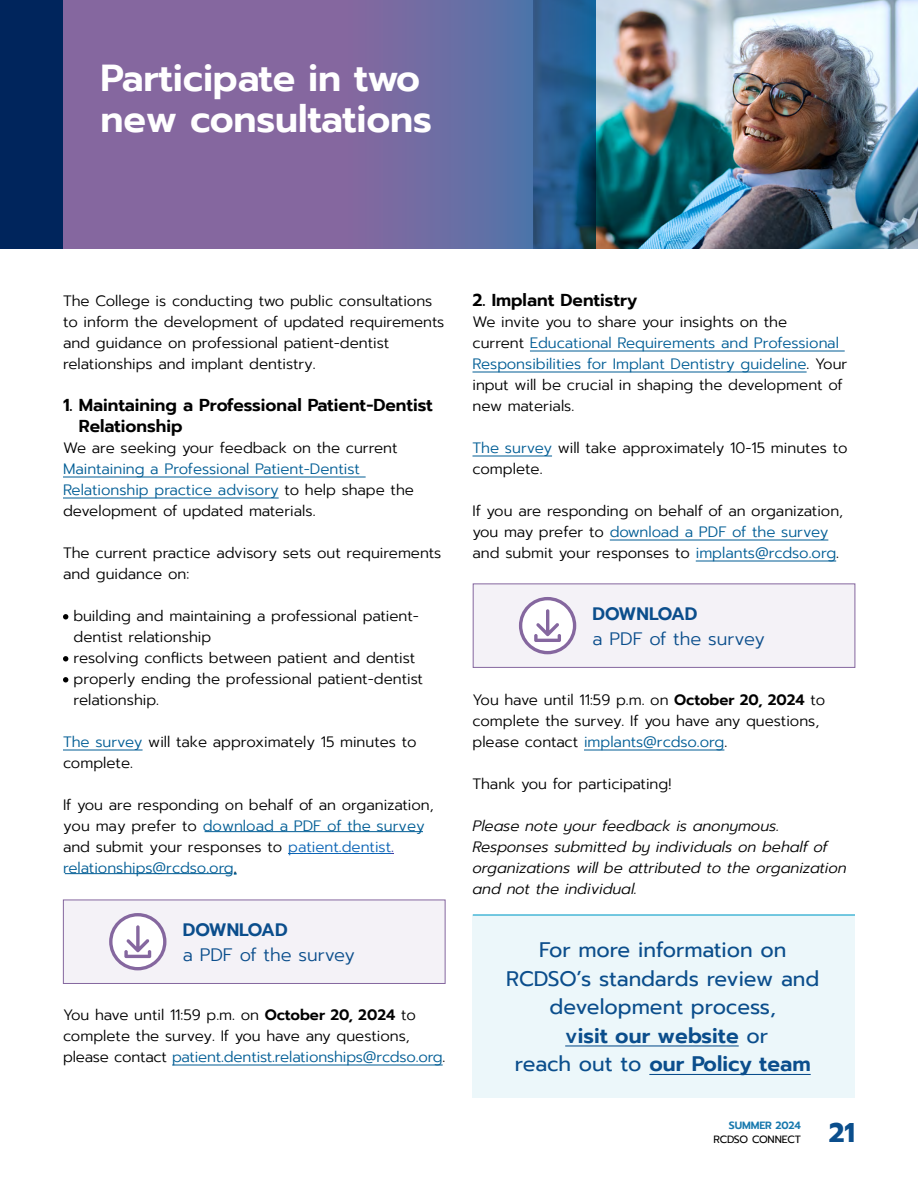
<style>
.page{position:relative;width:918px;height:1188px;background:#fff}
.page>*{position:absolute;margin:0;border:0;box-sizing:border-box;transform-origin:0 0}
.t1{font:600 37.5px/40.5px "Prompt";letter-spacing:-.005em;color:#fff}
.t2{font:700 27px "Prompt";color:#0b4e8c}
.t3{font:21px/28.5px "Prompt";color:#0b4e8c;text-align:center}
.t4{font:600 21px "Prompt";color:#0b4e8c}
.t5{font:300 18px/25.5px "Prompt";color:#0b4e8c}
.t6{font:600 17.25px/21px "Prompt";color:#000}
.t7{font:300 15px/21px "Prompt";color:#000}
.t8{font:italic 300 15px/21px "Prompt";color:#000}
.t9{font:300 15px/21px "Prompt";color:#005d95}
.t10{font:10.5px "Prompt";letter-spacing:-.015em;color:#000}
.t11{font:600 10.5px "Prompt";letter-spacing:-.01em;color:#1879ae}
.s1{color:#000}
.s2{color:#005d95}
.s3{color:#0c65b6}
.s4{color:#4040aa}
.s5{font-weight:600}
.s6{font-weight:400}
</style>
<div class="page">
<hr style="left:63px;top:477px;width:303px;height:1px;background:#005d95">
<hr style="left:63px;top:498px;width:216px;height:1px;background:#005d95">
<hr style="left:63px;top:750px;width:80px;height:1px;background:#005d95">
<hr style="left:172px;top:1065px;width:271px;height:1px;background:#005d95">
<svg style="left:63px;top:614px;width:5px;height:6px"></svg>
<svg style="left:63px;top:656px;width:5px;height:6px"></svg>
<svg style="left:63px;top:677px;width:5px;height:5px"></svg>
<hr style="left:530px;top:351px;width:315px;height:1px;background:#005d95">
<hr style="left:472px;top:372px;width:335px;height:1px;background:#005d95">
<hr style="left:472px;top:456px;width:80px;height:1px;background:#005d95">
<hr style="left:610px;top:540px;width:218px;height:1px;background:#005d95">
<hr style="left:696px;top:561px;width:140px;height:1px;background:#005d95">
<hr style="left:584px;top:750px;width:140px;height:1px;background:#005d95">
<div style="left:472px;top:916px;width:383px;height:182px;background:#ecf7fa"></div>
<hr style="left:473px;top:914px;width:382px;height:2px;background:#0ea1ca">
<hr style="left:565px;top:1045px;width:174px;height:1px;background:#0b4e8c">
<hr style="left:649px;top:1074px;width:162px;height:1px;background:#0b4e8c">
<img style="left:596px;top:0;width:322px;height:249px">
<svg style="left:62px;top:0;width:534px;height:249px;background:#6f679d"></svg>
<div style="left:0;top:0;width:62px;height:249px;background:#00255c"></div>
<div style="left:63px;top:900px;width:383px;height:84px;background:#f4f2f7;border:1px solid #85679f"></div>
<div style="left:473px;top:584px;width:382px;height:84px;background:#f4f2f7;border:1px solid #85679f"></div>
<hr style="left:65px;top:873px;width:167px;height:1px;background:#005d95">
<hr style="left:288px;top:853px;width:103px;height:1px;background:#0c65b6">
<hr style="left:205px;top:831px;width:218px;height:1px;background:#005d95">
<svg style="left:109px;top:913px;width:57px;height:57px"></svg>
<svg style="left:519px;top:597px;width:57px;height:57px"></svg>
<h1 class="t1" style="left:100px;top:58px;width:333px">Participate in two new consultations</h1>
<p class="t7" style="left:63px;top:290px;width:383px">The College is conducting two public consultations to inform the development of updated requirements and guidance on professional patient-dentist relationships and implant dentistry.</p>
<h2 class="t6" style="left:79px;top:394px;width:356px;text-indent:-16px">1. Maintaining a Professional Patient-Dentist<br>Relationship</h2>
<p class="t9" style="left:63px;top:437px;width:336px"><span class="s1">We are seeking your feedback on the current<br></span>Maintaining a Professional Patient-Dentist</p>
<p class="t7" style="left:63px;top:479px;width:353px"><span class="s2">Relationship practice advisory</span> to help shape the development of updated materials.</p>
<p class="t7" style="left:63px;top:542px;width:380px">The current practice advisory sets out requirements and guidance on:</p>
<p class="t7" style="left:74px;top:605px;width:351px">building and maintaining a professional patient&shy;dentist relationship<br>resolving conflicts between patient and dentist properly ending the professional patient-dentist relationship.</p>
<p class="t7" style="left:63px;top:731px;width:355px"><span class="s2">The survey</span> will take approximately 15 minutes to complete.</p>
<p class="t7" style="left:63px;top:794px;width:372px">If you are responding on behalf of an organization, you may prefer to <span class="s2">download a PDF of the survey </span>and submit your responses to <span class="s3">patient.dentist</span><span class="s4">. </span><span class="s2">relationships@rcdso.org</span>.</p>
<p class="t5" style="left:183px;top:917px;width:174px"><span class="s5">DOWNLOAD<br></span>a PDF of the survey</p>
<p class="t7" style="left:63px;top:1004px;width:384px">You have until 11:59 p.m. on <span class="s5">October 20, 2024</span> to complete the survey. If you have any questions, please contact <span class="s2">patient.dentist.relationships@rcdso.org</span>.</p>
<h2 class="t6" style="left:472px;top:289px;width:166px">2. Implant Dentistry</h2>
<p class="t7" style="left:472px;top:311px;width:368px">We invite you to share your insights on the current <span class="s2">Educational Requirements and Professional</span></p>
<p class="t7" style="left:472px;top:353px;width:376px"><span class="s2">Responsibilities for Implant Dentistry guideline</span>. Your input will be crucial in shaping the development of new materials.</p>
<p class="t7" style="left:472px;top:437px;width:377px"><span class="s2">The survey</span> will take approximately 10-15 minutes to complete.</p>
<p class="t7" style="left:472px;top:500px;width:372px">If you are responding on behalf of an organization, you may prefer to <span class="s2">download a PDF of the survey</span></p>
<p class="t7" style="left:472px;top:542px;width:368px">and submit your responses to <span class="s2">implants@rcdso.org</span>.</p>
<p class="t5" style="left:593px;top:601px;width:174px"><span class="s5">DOWNLOAD<br></span>a PDF of the survey</p>
<p class="t7" style="left:472px;top:689px;width:354px">You have until 11:59 p.m. on <span class="s5">October 20, 2024</span> to complete the survey. If you have any questions, please contact <span class="s2">implants@rcdso.org</span>.</p>
<p class="t7" style="left:472px;top:773px;width:200px">Thank you for participating!</p>
<p class="t8" style="left:472px;top:815px;width:376px">Please note your feedback is anonymous.<br>Responses submitted by individuals on behalf of organizations will be attributed to the organization and not the individual.</p>
<p class="t3" style="left:506px;top:936px;width:315px">For more information on<br>RCDSO’s standards review and development process,<br><span class="s5">visit our website</span> or</p>
<p class="t4" style="left:515px;top:1049px;width:297px"><span class="s6">reach out to</span> our Policy team</p>
<p class="t11" style="left:729px;top:1118px;width:74px">SUMMER 2024</p>
<p class="t10" style="left:713px;top:1132px;width:89px">RCDSO CONNECT</p>
<h2 class="t2" style="left:829px;top:1112px;width:28px">21</h2>
</div>
